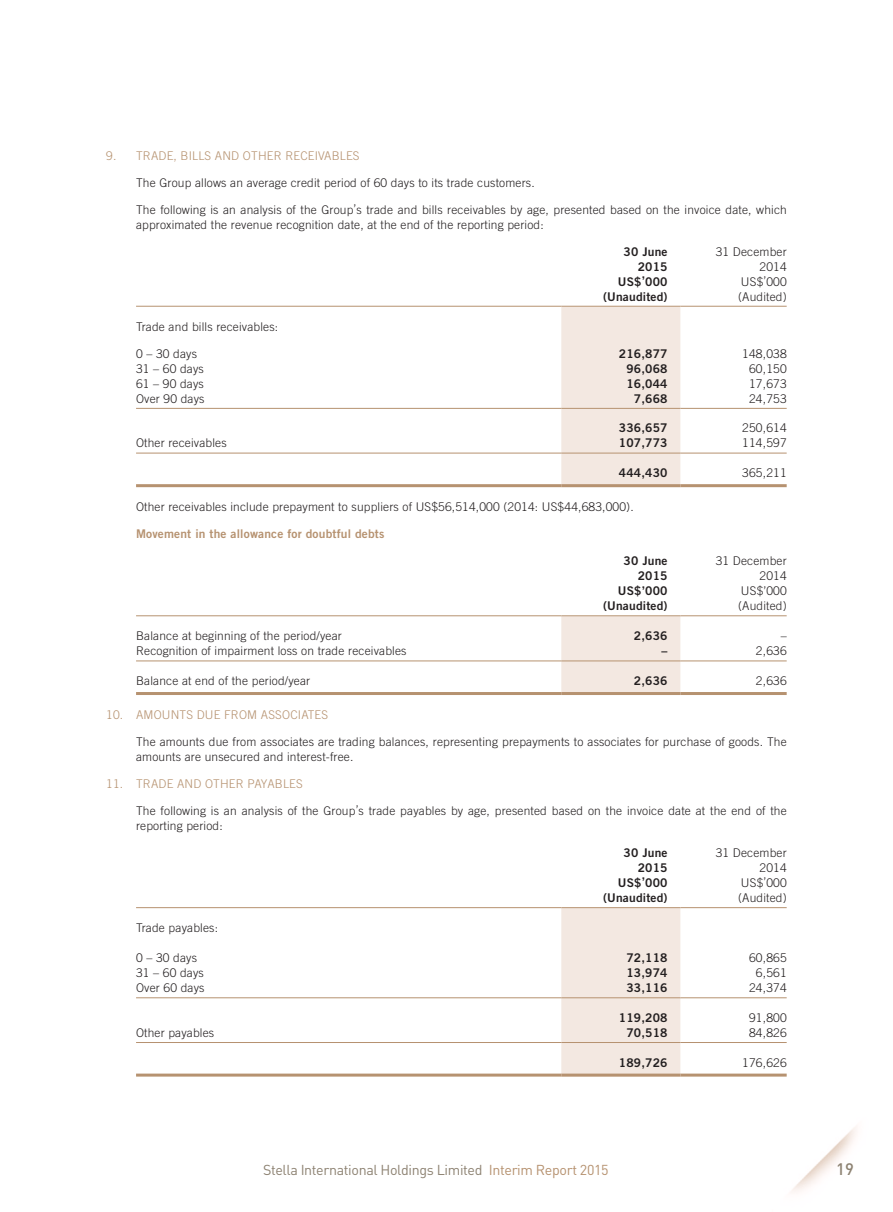
<style>
.page{position:relative;width:893px;height:1212px;background:#fff}
.page>*{position:absolute;margin:0;border:0;box-sizing:border-box;transform-origin:0 0}
.t1{font:500 16.5px "DIN Pro";color:#8d8272}
.t2{font:14.25px "DIN Pro";letter-spacing:-.025em;color:#8d8272}
.Notes{font:300 12px/15px "Trade Gothic LT Std";letter-spacing:.015em;color:#231f20}
.Notes-2{font:12px "Trade Gothic LT Std Bd 2";letter-spacing:.015em;color:#231f20}
.Notes_HD1{font:300 12px "Trade Gothic LT Std";letter-spacing:.015em;color:#b69270}
.Notes_HD2{font:12px "Trade Gothic LT Std Bd 2";letter-spacing:.015em;color:#b69270}
.s1{color:#b69270}
</style>
<div class="page">
<img style="left:791px;top:1127px;width:65px;height:65px">
<div style="left:561px;top:305px;width:119px;height:179px;background:#f3e8e1"></div>
<hr style="left:136px;top:306px;width:425px;height:1px;background:#b69270">
<hr style="left:561px;top:306px;width:119px;height:1px;background:#b69270">
<hr style="left:680px;top:306px;width:107px;height:1px;background:#b69270">
<hr style="left:136px;top:408px;width:425px;height:1px;background:#b69270">
<hr style="left:561px;top:408px;width:119px;height:1px;background:#b69270">
<hr style="left:680px;top:408px;width:107px;height:1px;background:#b69270">
<hr style="left:136px;top:453px;width:425px;height:1px;background:#b69270">
<hr style="left:561px;top:453px;width:119px;height:1px;background:#b69270">
<hr style="left:680px;top:453px;width:107px;height:1px;background:#b69270">
<hr style="left:136px;top:484px;width:425px;height:3px;background:#b69270">
<hr style="left:561px;top:484px;width:119px;height:3px;background:#b69270">
<hr style="left:680px;top:484px;width:107px;height:3px;background:#b69270">
<div style="left:561px;top:616px;width:119px;height:76px;background:#f3e8e1"></div>
<hr style="left:136px;top:615px;width:425px;height:1px;background:#b69270">
<hr style="left:561px;top:615px;width:119px;height:1px;background:#b69270">
<hr style="left:680px;top:615px;width:107px;height:1px;background:#b69270">
<hr style="left:136px;top:660px;width:425px;height:1px;background:#b69270">
<hr style="left:561px;top:660px;width:119px;height:1px;background:#b69270">
<hr style="left:680px;top:660px;width:107px;height:1px;background:#b69270">
<hr style="left:136px;top:692px;width:425px;height:3px;background:#b69270">
<hr style="left:561px;top:692px;width:119px;height:3px;background:#b69270">
<hr style="left:680px;top:692px;width:107px;height:3px;background:#b69270">
<div style="left:561px;top:908px;width:119px;height:165px;background:#f3e8e1"></div>
<hr style="left:136px;top:907px;width:425px;height:1px;background:#b69270">
<hr style="left:561px;top:907px;width:119px;height:1px;background:#b69270">
<hr style="left:680px;top:907px;width:107px;height:1px;background:#b69270">
<hr style="left:136px;top:997px;width:425px;height:1px;background:#b69270">
<hr style="left:561px;top:997px;width:119px;height:1px;background:#b69270">
<hr style="left:680px;top:997px;width:107px;height:1px;background:#b69270">
<hr style="left:136px;top:1042px;width:425px;height:1px;background:#b69270">
<hr style="left:561px;top:1042px;width:119px;height:1px;background:#b69270">
<hr style="left:680px;top:1042px;width:107px;height:1px;background:#b69270">
<hr style="left:136px;top:1073px;width:425px;height:3px;background:#b69270">
<hr style="left:561px;top:1073px;width:119px;height:3px;background:#b69270">
<hr style="left:680px;top:1073px;width:107px;height:3px;background:#b69270">
<p class="Notes_HD1" style="left:106px;top:148px;width:255px">9. TRADE, BILLS AND OTHER RECEIVABLES</p>
<p class="Notes" style="left:136px;top:175px;width:400px">The Group allows an average credit period of 60 days to its trade customers.</p>
<p class="Notes" style="left:136px;top:202px;width:652px">The following is an analysis of the Group’s trade and bills receivables by age, presented based on the invoice date, which approximated the revenue recognition date, at the end of the reporting period:</p>
<p class="Notes-2" style="left:623px;top:244px;width:46px">30 June</p>
<p class="Notes" style="left:716px;top:244px;width:73px">31 December</p>
<p class="Notes-2" style="left:638px;top:259px;width:31px">2015</p>
<p class="Notes" style="left:759px;top:259px;width:29px">2014</p>
<p class="Notes-2" style="left:618px;top:274px;width:51px">US$’000</p>
<p class="Notes" style="left:741px;top:274px;width:47px">US$’000</p>
<p class="Notes-2" style="left:603px;top:289px;width:66px">(Unaudited)</p>
<p class="Notes" style="left:738px;top:289px;width:50px">(Audited)</p>
<p class="Notes" style="left:136px;top:319px;width:144px">Trade and bills receivables:</p>
<p class="Notes" style="left:136px;top:346px;width:63px">0 – 30 days</p>
<p class="Notes-2" style="left:619px;top:346px;width:50px">216,877</p>
<p class="Notes" style="left:742px;top:346px;width:46px">148,038</p>
<p class="Notes" style="left:136px;top:361px;width:69px">31 – 60 days</p>
<p class="Notes-2" style="left:626px;top:361px;width:43px">96,068</p>
<p class="Notes" style="left:749px;top:361px;width:39px">60,150</p>
<p class="Notes" style="left:136px;top:376px;width:69px">61 – 90 days</p>
<p class="Notes-2" style="left:626px;top:376px;width:43px">16,044</p>
<p class="Notes" style="left:749px;top:376px;width:39px">17,673</p>
<p class="Notes" style="left:136px;top:391px;width:70px">Over 90 days</p>
<p class="Notes-2" style="left:634px;top:391px;width:35px">7,668</p>
<p class="Notes" style="left:749px;top:391px;width:39px">24,753</p>
<p class="Notes-2" style="left:619px;top:421px;width:50px">336,657</p>
<p class="Notes" style="left:742px;top:420px;width:46px">250,614</p>
<p class="Notes" style="left:136px;top:435px;width:92px">Other receivables</p>
<p class="Notes-2" style="left:619px;top:436px;width:50px">107,773</p>
<p class="Notes" style="left:742px;top:435px;width:46px">114,597</p>
<p class="Notes-2" style="left:619px;top:465px;width:50px">444,430</p>
<p class="Notes" style="left:742px;top:465px;width:46px">365,211</p>
<p class="Notes" style="left:136px;top:499px;width:499px">Other receivables include prepayment to suppliers of US$56,514,000 (2014: US$44,683,000).</p>
<p class="Notes_HD2" style="left:136px;top:526px;width:250px">Movement in the allowance for doubtful debts</p>
<p class="Notes-2" style="left:623px;top:553px;width:46px">30 June</p>
<p class="Notes" style="left:716px;top:553px;width:73px">31 December</p>
<p class="Notes-2" style="left:638px;top:568px;width:31px">2015</p>
<p class="Notes" style="left:759px;top:568px;width:29px">2014</p>
<p class="Notes-2" style="left:618px;top:583px;width:51px">US$’000</p>
<p class="Notes" style="left:741px;top:583px;width:47px">US$’000</p>
<p class="Notes-2" style="left:603px;top:598px;width:66px">(Unaudited)</p>
<p class="Notes" style="left:738px;top:598px;width:50px">(Audited)</p>
<p class="Notes" style="left:136px;top:628px;width:207px">Balance at beginning of the period/year</p>
<p class="Notes-2" style="left:634px;top:628px;width:35px">2,636</p>
<p class="Notes" style="left:781px;top:628px;width:7px">–</p>
<p class="Notes" style="left:136px;top:643px;width:272px">Recognition of impairment loss on trade receivables</p>
<p class="Notes-2" style="left:662px;top:643px;width:7px">–</p>
<p class="Notes" style="left:756px;top:643px;width:32px">2,636</p>
<p class="Notes" style="left:136px;top:673px;width:176px">Balance at end of the period/year</p>
<p class="Notes-2" style="left:634px;top:673px;width:35px">2,636</p>
<p class="Notes" style="left:756px;top:673px;width:32px">2,636</p>
<p class="Notes_HD1" style="left:106px;top:707px;width:223px">10. AMOUNTS DUE FROM ASSOCIATES</p>
<p class="Notes" style="left:136px;top:734px;width:652px">The amounts due from associates are trading balances, representing prepayments to associates for purchase of goods. The amounts are unsecured and interest-free.</p>
<p class="Notes_HD1" style="left:106px;top:776px;width:198px">11. TRADE AND OTHER PAYABLES</p>
<p class="Notes" style="left:136px;top:803px;width:652px">The following is an analysis of the Group’s trade payables by age, presented based on the invoice date at the end of the reporting period:</p>
<p class="Notes-2" style="left:623px;top:845px;width:46px">30 June</p>
<p class="Notes" style="left:716px;top:845px;width:73px">31 December</p>
<p class="Notes-2" style="left:638px;top:860px;width:31px">2015</p>
<p class="Notes" style="left:759px;top:860px;width:29px">2014</p>
<p class="Notes-2" style="left:618px;top:875px;width:51px">US$’000</p>
<p class="Notes" style="left:741px;top:875px;width:47px">US$’000</p>
<p class="Notes-2" style="left:603px;top:890px;width:66px">(Unaudited)</p>
<p class="Notes" style="left:738px;top:890px;width:50px">(Audited)</p>
<p class="Notes" style="left:136px;top:920px;width:83px">Trade payables:</p>
<p class="Notes" style="left:136px;top:950px;width:63px">0 – 30 days</p>
<p class="Notes-2" style="left:626px;top:950px;width:43px">72,118</p>
<p class="Notes" style="left:749px;top:950px;width:39px">60,865</p>
<p class="Notes" style="left:136px;top:965px;width:69px">31 – 60 days</p>
<p class="Notes-2" style="left:626px;top:965px;width:43px">13,974</p>
<p class="Notes" style="left:756px;top:965px;width:32px">6,561</p>
<p class="Notes" style="left:136px;top:980px;width:70px">Over 60 days</p>
<p class="Notes-2" style="left:626px;top:980px;width:43px">33,116</p>
<p class="Notes" style="left:749px;top:980px;width:39px">24,374</p>
<p class="Notes-2" style="left:619px;top:1010px;width:50px">119,208</p>
<p class="Notes" style="left:749px;top:1010px;width:39px">91,800</p>
<p class="Notes" style="left:136px;top:1025px;width:80px">Other payables</p>
<p class="Notes-2" style="left:626px;top:1025px;width:43px">70,518</p>
<p class="Notes" style="left:749px;top:1025px;width:39px">84,826</p>
<p class="Notes-2" style="left:619px;top:1055px;width:50px">189,726</p>
<p class="Notes" style="left:742px;top:1054px;width:46px">176,626</p>
<p class="t2" style="left:263px;top:1160px;width:347px">Stella International Holdings Limited <span class="s1">Interim Report 2015</span></p>
<h1 class="t1" style="left:836px;top:1157px;width:19px">19</h1>
</div>
